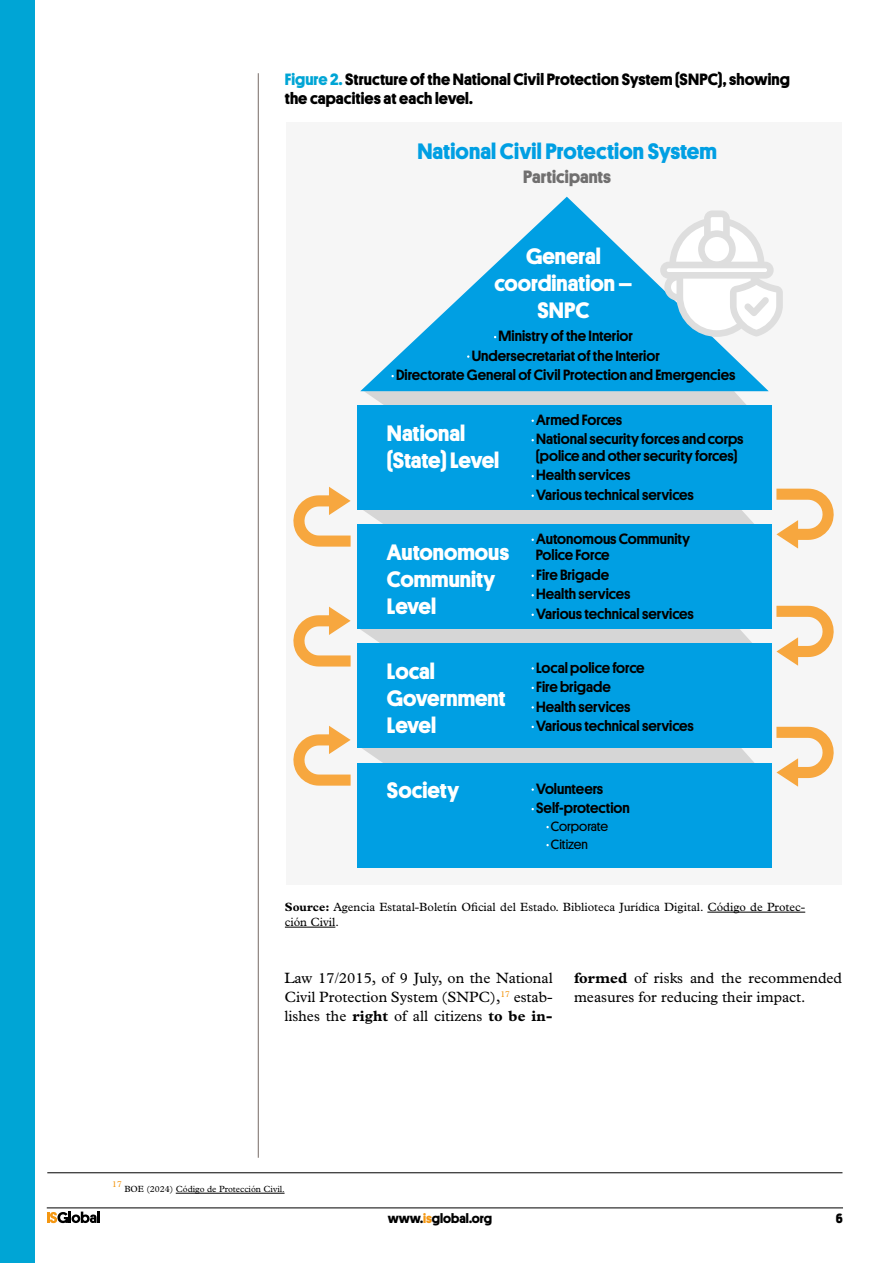
<style>
.page{position:relative;width:893px;height:1263px;background:#fff}
.page>*{position:absolute;margin:0;border:0;box-sizing:border-box;transform-origin:0 0}
.t1{font:700 22.5px/27px "Platform";color:#fff}
.t2{font:700 22.5px "Platform";letter-spacing:.005em;color:#009fe3}
.t3{font:700 18px "Platform";letter-spacing:.005em;color:#706f6f}
.text_base{font:700 16.5px/18.8px "Platform";letter-spacing:.005em;color:#000}
.t4{font:500 15px/19.5px "Platform";color:#000}
.text_base-2{font:15px/18.8px "Plantin";color:#000;text-align:justify}
.t5{font:700 13.5px "Platform";color:#000}
.t6{font:13.5px "Platform";color:#000}
.text_base-3{font:12px/15px "Plantin";color:#000}
.leyendas{font:9px "Plantin";color:#000}
.leyendas-2{font:8.7px "Plantin";color:#f49712}
.s1{color:#00a5d5}
.s2{font-weight:700}
.s3{color:#f49712}
</style>
<div class="page">
<svg style="left:47px;top:1211px;width:53px;height:12px"></svg>
<hr style="left:47px;top:1207px;width:796px;height:1px;background:#000">
<div style="left:286px;top:123px;width:556px;height:762px;background:#f6f6f6"></div>
<svg style="left:360px;top:197px;width:409px;height:194px;fill:#009fe3"></svg>
<div style="left:357px;top:405px;width:415px;height:104px;background:#009fe3"></div>
<div style="left:357px;top:524px;width:415px;height:105px;background:#009fe3"></div>
<div style="left:357px;top:643px;width:415px;height:105px;background:#009fe3"></div>
<div style="left:357px;top:763px;width:415px;height:104px;background:#009fe3"></div>
<div style="left:0;top:0;width:35px;height:1263px;background:#00a5d5"></div>
<hr style="left:258px;top:73px;width:1px;height:1085px;background:#867b77">
<svg style="left:364px;top:391px;width:404px;height:31px"></svg>
<svg style="left:357px;top:489px;width:477px;height:60px"></svg>
<svg style="left:360px;top:606px;width:474px;height:63px"></svg>
<svg style="left:362px;top:726px;width:472px;height:65px"></svg>
<svg style="left:293px;top:726px;width:58px;height:60px"></svg>
<svg style="left:293px;top:607px;width:58px;height:59px"></svg>
<svg style="left:293px;top:487px;width:58px;height:60px"></svg>
<hr style="left:707px;top:912px;width:98px;height:1px;background:#000">
<hr style="left:285px;top:927px;width:50px;height:1px;background:#000">
<hr style="left:176px;top:1193px;width:109px;height:1px;background:#000">
<hr style="left:47px;top:1172px;width:795px;height:1px;background:#000">
<svg style="left:660px;top:210px;width:123px;height:127px"></svg>
<p class="text_base" style="left:285px;top:69px;width:507px"><span class="s1">Figure 2.</span> Structure of the National Civil Protection System (SNPC), showing the capacities at each level.</p>
<p class="t2" style="left:417px;top:135px;width:301px">National Civil Protection System</p>
<p class="t3" style="left:523px;top:163px;width:89px">Participants</p>
<p class="t1" style="left:495px;top:241px;width:139px;text-align:center">General coordination –<br>SNPC</p>
<p class="t4" style="left:499px;top:325px;width:136px">Ministry of the Interior</p>
<p class="t4" style="left:396px;top:345px;width:341px;text-align:center">Undersecretariat of the Interior<br>Directorate General of Civil Protection and Emergencies</p>
<p class="t4" style="left:536px;top:409px;width:88px">Armed Forces</p>
<p class="t4" style="left:536px;top:430px;width:209px;line-height:16.5px">National security forces and corps (police and other security forces)</p>
<p class="t4" style="left:536px;top:464px;width:96px">Health services</p>
<p class="t4" style="left:536px;top:484px;width:159px">Various technical services</p>
<p class="t4" style="left:536px;top:530px;width:156px;line-height:16.5px">Autonomous Community<br>Police Force</p>
<p class="t4" style="left:536px;top:564px;width:96px">Fire Brigade<br>Health services</p>
<p class="t4" style="left:536px;top:603px;width:159px">Various technical services</p>
<p class="t1" style="left:387px;top:418px;width:114px">National (State) Level</p>
<p class="t1" style="left:387px;top:537px;width:124px">Autonomous<br>Community<br>Level</p>
<p class="t1" style="left:387px;top:656px;width:120px">Local<br>Government<br>Level</p>
<p class="t1" style="left:387px;top:775px;width:74px">Society</p>
<p class="t4" style="left:536px;top:657px;width:110px">Local police force</p>
<p class="t4" style="left:536px;top:676px;width:96px">Fire brigade<br>Health services</p>
<p class="t4" style="left:536px;top:715px;width:159px">Various technical services</p>
<p class="t4" style="left:536px;top:778px;width:69px">Volunteers</p>
<p class="t4" style="left:536px;top:797px;width:95px">Self-protection</p>
<p class="t6" style="left:551px;top:817px;width:59px">Corporate</p>
<p class="t6" style="left:551px;top:835px;width:39px">Citizen</p>
<p class="text_base-3" style="left:285px;top:899px;width:522px"><span class="s2">Source:</span> Agencia Estatal-Boletín Oficial del Estado. Biblioteca Jurídica Digital. Código de Protec&shy;ción Civil.</p>
<p class="text_base-2" style="left:284px;top:969px;width:270px">Law 17/2015, of 9 July, on the National Civil Protection System (SNPC),<sup>17</sup> estab&shy;lishes the <span class="s2">right</span> of all citizens <span class="s2">to be in-</span></p>
<p class="text_base-2" style="left:574px;top:969px;width:270px"><span class="s2">formed</span> of risks and the recommended measures for reducing their impact.</p>
<p class="leyendas-2" style="left:112px;top:1179px;width:11px">17</p>
<p class="leyendas" style="left:124px;top:1184px;width:162px">BOE (2024) Código de Protección Civil.</p>
<p class="t5" style="left:388px;top:1208px;width:106px">www.<span class="s3">is</span>global.org</p>
<p class="t5" style="left:836px;top:1208px;width:9px">6</p>
</div>
